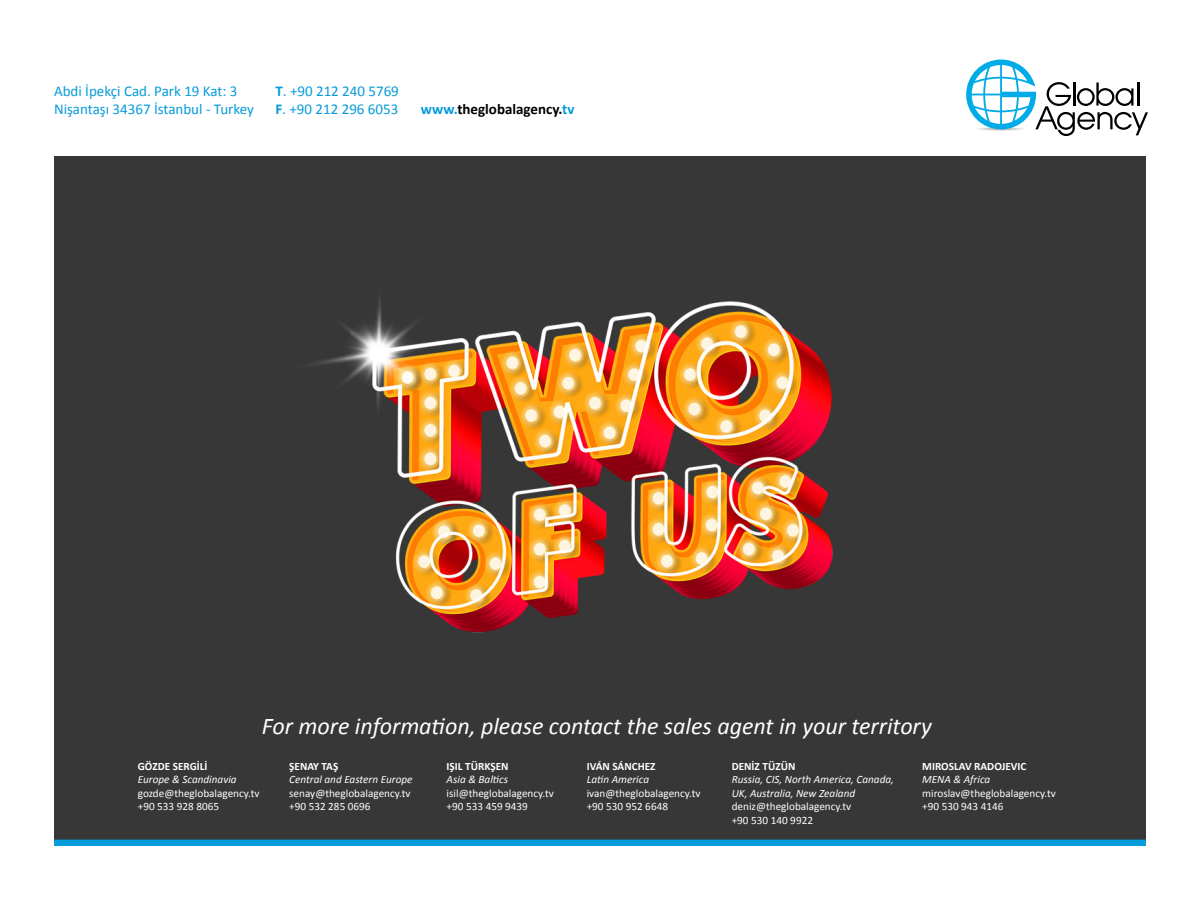
<style>
.page{position:relative;width:1200px;height:900px;background:#fff}
.page>*{position:absolute;margin:0;border:0;box-sizing:border-box;transform-origin:0 0}
.t1{font:italic 24px "Calibri";color:#fff}
.t2{font:15px "Calibri";color:#069bda}
.t3{font:700 15px "Calibri";color:#000}
.t4{font:11.25px "Calibri";color:#fff}
.t5{font:italic 11.25px "Calibri";color:#fff}
.t6{font:700 11.25px "Calibri";color:#fff}
.s1{font-weight:700}
.s2{color:#069bda}
</style>
<div class="page">
<div style="left:54px;top:156px;width:1092px;height:690px;background:#363736"></div>
<svg style="left:966px;top:60px;width:182px;height:76px"></svg>
<div style="left:54px;top:840px;width:1092px;height:6px;background:#069bda"></div>
<img style="left:314px;top:298px;width:519px;height:335px">
<p class="t2" style="left:54px;top:82px;width:185px">Abdi İpekçi Cad. Park 19 Kat: 3</p>
<p class="t2" style="left:54px;top:100px;width:202px">Nişantaşı 34367 İstanbul - Turkey</p>
<p class="t2" style="left:275px;top:82px;width:125px"><span class="s1">T</span>. +90 212 240 5769</p>
<p class="t2" style="left:275px;top:100px;width:124px"><span class="s1">F</span>. +90 212 296 6053</p>
<p class="t3" style="left:421px;top:100px;width:155px"><span class="s2">www.</span>theglobalagency.<span class="s2">tv</span></p>
<p class="t1" style="left:262px;top:709px;width:671px">For more information, please contact the sales agent in your territory</p>
<p class="t6" style="left:732px;top:759px;width:65px">DENİZ TÜZÜN</p>
<p class="t5" style="left:732px;top:772px;width:164px">Russia, CIS, North America, Canada,</p>
<p class="t5" style="left:732px;top:785px;width:125px">UK, Australia, New Zealand</p>
<p class="t4" style="left:732px;top:799px;width:121px">deniz@theglobalagency.tv</p>
<p class="t4" style="left:732px;top:813px;width:83px">+90 530 140 9922</p>
<p class="t6" style="left:587px;top:759px;width:70px">IVÁN SÁNCHEZ</p>
<p class="t5" style="left:587px;top:772px;width:64px">Latin America</p>
<p class="t4" style="left:587px;top:786px;width:115px">ivan@theglobalagency.tv</p>
<p class="t4" style="left:587px;top:799px;width:83px">+90 530 952 6648</p>
<p class="t6" style="left:138px;top:759px;width:71px">GÖZDE SERGİLİ</p>
<p class="t5" style="left:138px;top:772px;width:100px">Europe &amp; Scandinavia</p>
<p class="t4" style="left:138px;top:786px;width:123px">gozde@theglobalagency.tv</p>
<p class="t4" style="left:138px;top:799px;width:83px">+90 533 928 8065</p>
<p class="t6" style="left:447px;top:759px;width:63px">IŞIL TÜRKŞEN</p>
<p class="t5" style="left:447px;top:772px;width:63px">Asia &amp; Baltics</p>
<p class="t4" style="left:447px;top:786px;width:109px">isil@theglobalagency.tv</p>
<p class="t4" style="left:447px;top:799px;width:83px">+90 533 459 9439</p>
<p class="t6" style="left:289px;top:759px;width:51px">ŞENAY TAŞ</p>
<p class="t5" style="left:289px;top:772px;width:125px">Central and Eastern Europe</p>
<p class="t4" style="left:289px;top:786px;width:123px">senay@theglobalagency.tv</p>
<p class="t4" style="left:289px;top:799px;width:83px">+90 532 285 0696</p>
<p class="t6" style="left:922px;top:759px;width:106px">MIROSLAV RADOJEVIC</p>
<p class="t5" style="left:922px;top:772px;width:70px">MENA &amp; Africa</p>
<p class="t4" style="left:922px;top:786px;width:135px">miroslav@theglobalagency.tv</p>
<p class="t4" style="left:922px;top:799px;width:83px">+90 530 943 4146</p>
</div>
